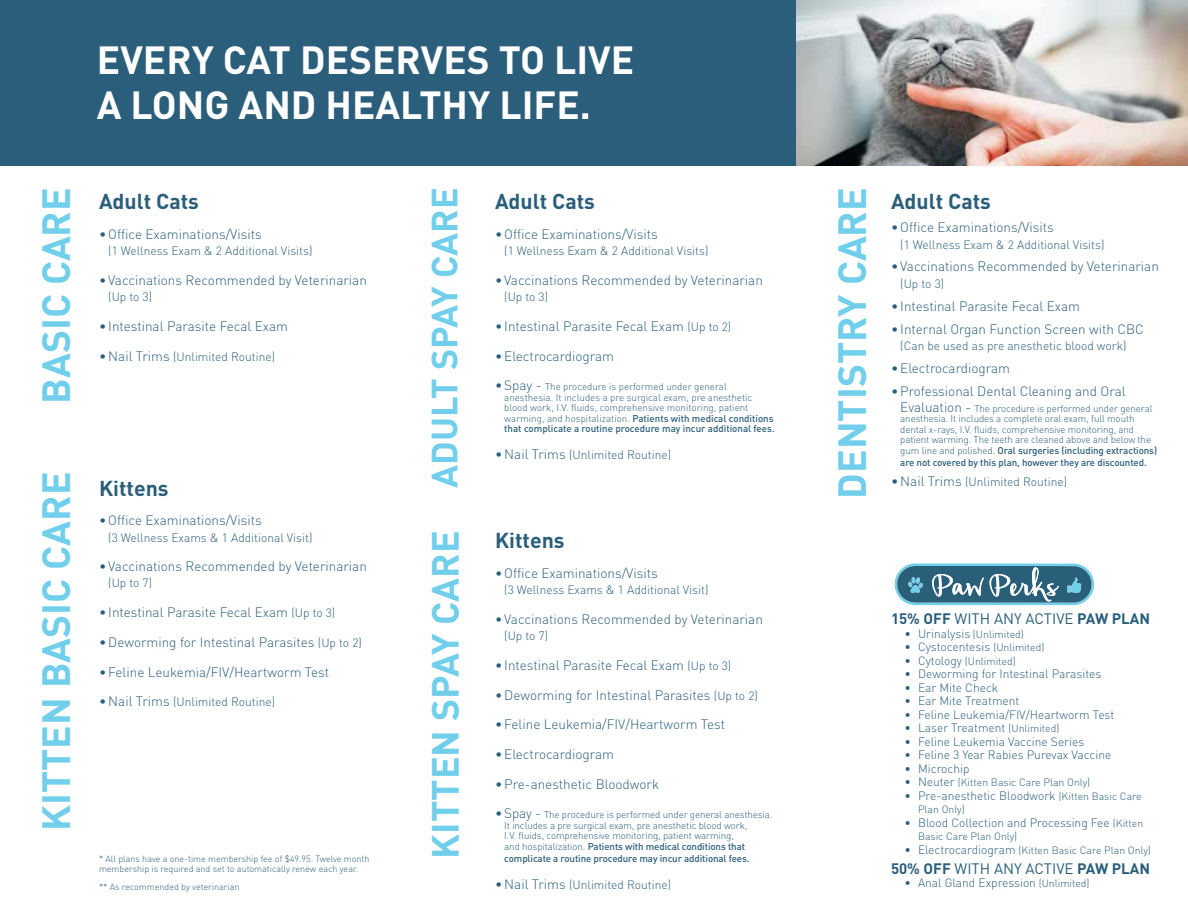
<style>
.page{position:relative;width:1188px;height:918px;background:#fff}
.page>*{position:absolute;margin:0;border:0;box-sizing:border-box;transform-origin:0 0}
.t1{font:700 39px "DIN";color:#71cfeb}
.t2{font:700 38.85px/44.5px "DIN";color:#fff}
.t3{font:700 37.5px "DIN";color:#71cfeb}
.t4{font:700 21.3px "DIN";color:#2a5e7a}
.t5{font:700 15px "DIN";color:#2a5e7a}
.t6{font:300 13.5px "DIN";color:#2a5e7a}
.t7{font:300 12px "DIN";color:#2a5e7a}
.t8{font:300 10.5px "DIN";color:#2a5e7a}
.t9{font:300 9.75px/10.5px "DIN";letter-spacing:-.01em;color:#2a5e7a}
.t10{font:500 9.75px "DIN";letter-spacing:-.01em;color:#2a5e7a}
.t11{font:300 9px/10.5px "DIN";color:#2a5e7a}
.s1{font-size:13.5px}
.s2{font-size:12px}
.s3{font-size:36px}
.s4{font-weight:500}
.s5{font-weight:400}
.s6{font-size:10.5px}
</style>
<div class="page">
<svg style="left:894px;top:563px;width:200px;height:42px;background:#5b8ca2"></svg>
<div style="left:0;top:0;width:796px;height:166px;background:#2a5e7a"></div>
<img style="left:796px;top:0;width:392px;height:166px">
<h2 class="t2" style="left:97px;top:36px;width:539px">EVERY CAT DESERVES TO LIVE<br>A LONG AND HEALTHY LIFE.</h2>
<h1 class="t1" style="left:30px;top:404px;width:218px;rotate:-90deg">BASIC CARE</h1>
<h3 class="t4" style="left:99px;top:188px;width:102px">Adult Cats</h3>
<p class="t6" style="left:99px;top:226px;width:164px">•Office Examinations/Visits</p>
<p class="t7" style="left:108px;top:244px;width:206px">(1 Wellness Exam &amp; 2 Additional Visits)</p>
<p class="t6" style="left:99px;top:272px;width:269px">• Vaccinations Recommended by Veterinarian</p>
<p class="t7" style="left:108px;top:289px;width:45px">(Up to 3)</p>
<p class="t6" style="left:99px;top:318px;width:191px">• Intestinal Parasite Fecal Exam</p>
<p class="t7" style="left:99px;top:349px;width:178px"><span class="s1">•Nail Trims</span> (Unlimited Routine)</p>
<h1 class="t1" style="left:30px;top:831px;width:361px;rotate:-90deg">KITTEN BASIC CARE</h1>
<h3 class="t4" style="left:99px;top:474px;width:71px">Kittens</h3>
<p class="t6" style="left:99px;top:512px;width:164px">•Office Examinations/Visits</p>
<p class="t7" style="left:108px;top:530px;width:206px">(3 Wellness Exams &amp; 1 Additional Visit)</p>
<p class="t6" style="left:99px;top:558px;width:269px">• Vaccinations Recommended by Veterinarian</p>
<p class="t7" style="left:108px;top:576px;width:45px">(Up to 7)</p>
<p class="t6" style="left:99px;top:604px;width:238px">• Intestinal Parasite Fecal Exam <span class="s2">(Up to 3)</span></p>
<p class="t6" style="left:99px;top:634px;width:264px">•Deworming for Intestinal Parasites <span class="s2">(Up to 2)</span></p>
<p class="t6" style="left:99px;top:663px;width:232px">• Feline Leukemia/FIV/Heartworm Test</p>
<p class="t7" style="left:99px;top:695px;width:178px"><span class="s1">•Nail Trims</span> (Unlimited Routine)</p>
<p class="t11" style="left:99px;top:853px;width:272px">* All plans have a one-time membership fee of $49.95. Twelve month membership is required and set to automatically renew each year.</p>
<p class="t11" style="left:99px;top:881px;width:142px">** As recommended by veterinarian</p>
<h3 class="t3" style="left:421px;top:859px;width:673px;rotate:-90deg">KITTEN SPAY CARE <span class="s3">ADULT SPAY CARE</span></h3>
<h3 class="t4" style="left:495px;top:188px;width:102px">Adult Cats</h3>
<p class="t6" style="left:495px;top:226px;width:164px">•Office Examinations/Visits</p>
<p class="t7" style="left:504px;top:244px;width:206px">(1 Wellness Exam &amp; 2 Additional Visits)</p>
<p class="t6" style="left:495px;top:272px;width:269px">• Vaccinations Recommended by Veterinarian</p>
<p class="t7" style="left:504px;top:289px;width:45px">(Up to 3)</p>
<p class="t6" style="left:495px;top:318px;width:238px">• Intestinal Parasite Fecal Exam <span class="s2">(Up to 2)</span></p>
<p class="t6" style="left:495px;top:347px;width:121px">•Electrocardiogram</p>
<p class="t9" style="left:504px;top:381px;width:272px;text-indent:-9px"><span class="s1">•Spay -</span> The procedure is performed under general anesthesia. It includes a pre surgical exam, pre anesthetic blood work, I.V. fluids, comprehensive monitoring, patient warming, and hospitalization. <span class="s4">Patients with medical conditions that complicate a routine procedure may incur additional fees.</span></p>
<p class="t7" style="left:495px;top:448px;width:178px"><span class="s1">•Nail Trims</span> (Unlimited Routine)</p>
<h3 class="t4" style="left:495px;top:527px;width:71px">Kittens</h3>
<p class="t6" style="left:495px;top:565px;width:164px">•Office Examinations/Visits</p>
<p class="t7" style="left:504px;top:583px;width:206px">(3 Wellness Exams &amp; 1 Additional Visit)</p>
<p class="t6" style="left:495px;top:611px;width:269px">• Vaccinations Recommended by Veterinarian</p>
<p class="t7" style="left:504px;top:629px;width:45px">(Up to 7)</p>
<p class="t6" style="left:495px;top:657px;width:238px">• Intestinal Parasite Fecal Exam <span class="s2">(Up to 3)</span></p>
<p class="t6" style="left:495px;top:686px;width:264px">•Deworming for Intestinal Parasites <span class="s2">(Up to 2)</span></p>
<p class="t6" style="left:495px;top:716px;width:232px">•Feline Leukemia/FIV/Heartworm Test</p>
<p class="t6" style="left:495px;top:746px;width:121px">•Electrocardiogram</p>
<p class="t6" style="left:495px;top:776px;width:166px">•Pre-anesthetic Bloodwork</p>
<p class="t9" style="left:504px;top:810px;width:270px;text-indent:-9px"><span class="s1">•Spay -</span> The procedure is performed under general anesthesia.<br>It includes a pre surgical exam, pre anesthetic blood work,<br>I.V. fluids, comprehensive monitoring, patient warming,<br>and hospitalization. <span class="s4">Patients with medical conditions that</span></p>
<p class="t10" style="left:504px;top:852px;width:247px">complicate a routine procedure may incur additional fees.</p>
<p class="t7" style="left:495px;top:877px;width:178px"><span class="s1">•Nail Trims</span> (Unlimited Routine)</p>
<h1 class="t1" style="left:827px;top:499px;width:313px;rotate:-90deg">DENTISTRY CARE</h1>
<h3 class="t4" style="left:891px;top:188px;width:102px">Adult Cats</h3>
<p class="t6" style="left:891px;top:219px;width:164px">•Office Examinations/Visits</p>
<p class="t7" style="left:900px;top:237px;width:206px">(1 Wellness Exam &amp; 2 Additional Visits)</p>
<p class="t6" style="left:891px;top:258px;width:269px">• Vaccinations Recommended by Veterinarian</p>
<p class="t7" style="left:900px;top:276px;width:45px">(Up to 3)</p>
<p class="t6" style="left:891px;top:297px;width:191px">• Intestinal Parasite Fecal Exam</p>
<p class="t6" style="left:891px;top:320px;width:254px">• Internal Organ Function Screen with CBC</p>
<p class="t7" style="left:900px;top:338px;width:228px">(Can be used as pre anesthetic blood work)</p>
<p class="t6" style="left:891px;top:360px;width:121px">•Electrocardiogram</p>
<p class="t6" style="left:891px;top:382px;width:236px">•Professional Dental Cleaning and Oral</p>
<p class="t9" style="left:900px;top:403px;width:258px"><span class="s1">Evaluation -</span> The procedure is performed under general anesthesia. It includes a complete oral exam, full mouth dental x-rays, I.V. fluids, comprehensive monitoring, and patient warming. The teeth are cleaned above and below the gum line and polished. <span class="s4">Oral surgeries (including extractions)</span></p>
<p class="t10" style="left:900px;top:456px;width:248px">are not covered by this plan, however they are discounted.</p>
<p class="t7" style="left:891px;top:474px;width:178px"><span class="s1">•Nail Trims</span> (Unlimited Routine)</p>
<p class="t5" style="left:891px;top:609px;width:261px">15% OFF <span class="s5">WITH ANY ACTIVE</span> PAW PLAN</p>
<p class="t7" style="left:905px;top:626px;width:121px">• Urinalysis <span class="s6">(Unlimited)</span></p>
<p class="t7" style="left:905px;top:639px;width:141px">• Cystocentesis <span class="s6">(Unlimited)</span></p>
<p class="t8" style="left:905px;top:654px;width:113px"><span class="s2">• Cytology</span> (Unlimited)</p>
<p class="t7" style="left:905px;top:666px;width:198px">• Deworming for Intestinal Parasites</p>
<p class="t7" style="left:905px;top:680px;width:95px">• Ear Mite Check</p>
<p class="t7" style="left:905px;top:693px;width:116px">• Ear Mite Treatment</p>
<p class="t7" style="left:905px;top:707px;width:211px">• Feline Leukemia/FIV/Heartworm Test</p>
<p class="t7" style="left:905px;top:720px;width:156px">• Laser Treatment <span class="s6">(Unlimited)</span></p>
<p class="t7" style="left:905px;top:734px;width:181px">• Feline Leukemia Vaccine Series</p>
<p class="t7" style="left:905px;top:747px;width:208px">• Feline 3 Year Rabies Purevax Vaccine</p>
<p class="t7" style="left:905px;top:761px;width:67px">• Microchip</p>
<p class="t8" style="left:905px;top:776px;width:187px"><span class="s2">• Neuter</span> (Kitten Basic Care Plan Only)</p>
<p class="t7" style="left:905px;top:788px;width:239px">• Pre-anesthetic Bloodwork <span class="s6">(Kitten Basic Care</span></p>
<p class="t8" style="left:918px;top:803px;width:48px">Plan Only)</p>
<p class="t7" style="left:905px;top:815px;width:240px">• Blood Collection and Processing Fee <span class="s6">(Kitten</span></p>
<p class="t8" style="left:918px;top:830px;width:101px">Basic Care Plan Only)</p>
<p class="t8" style="left:905px;top:843px;width:248px"><span class="s2">• Electrocardiogram</span> (Kitten Basic Care Plan Only)</p>
<p class="t5" style="left:891px;top:859px;width:261px">50% OFF <span class="s5">WITH ANY ACTIVE</span> PAW PLAN</p>
<p class="t7" style="left:905px;top:876px;width:187px">• Anal Gland Expression <span class="s6">(Unlimited)</span></p>
</div>
